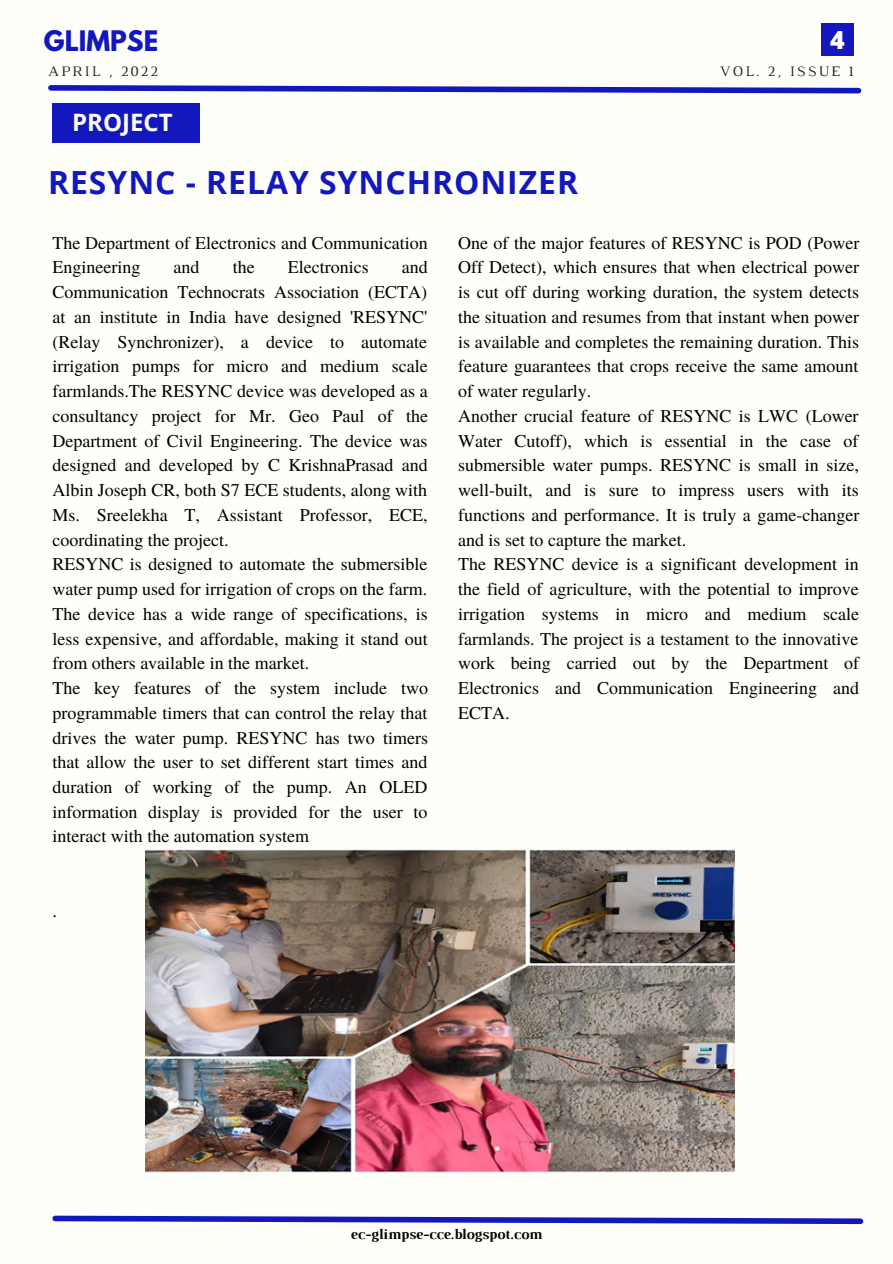
<style>
.page{position:relative;width:893px;height:1264px;background:#fff}
.page>*{position:absolute;margin:0;border:0;box-sizing:border-box;transform-origin:0 0}
.t1{font:700 31.95px "Open Sans";letter-spacing:.03em;color:#1218bd}
.t2{font:700 25.05px "League Spartan";color:#1218bd}
.t3{font:800 24.9px "Open Sans";color:#fffff9}
.t4{font:700 24px "Open Sans";color:#fffff9}
.t5{font:18px/24.8px "Te X Gyre Termes";color:#000;text-align:justify}
.t6{font:700 14.85px "Luthier";color:#000}
.t7{font:14.85px "Luthier";letter-spacing:.14em;color:#222}
</style>
<div class="page">
<div style="left:0;top:0;width:892px;height:1262px;background:#fffff9"></div>
<svg style="left:48px;top:85px;width:814px;height:9px"></svg>
<div style="left:52px;top:103px;width:148px;height:39px;background:#1218bd"></div>
<svg style="left:52px;top:1215px;width:812px;height:10px"></svg>
<div style="left:821px;top:23px;width:32px;height:32px;background:#1218bd"></div>
<img style="left:145px;top:849px;width:589px;height:324px">
<p class="t2" style="left:44px;top:28px;width:116px">GLIMPSE</p>
<p class="t3" style="left:830px;top:23px;width:16px">4</p>
<p class="t7" style="left:48px;top:65px;width:111px">APRIL , 2022</p>
<p class="t7" style="left:719px;top:65px;width:135px">VOL. 2, ISSUE 1</p>
<p class="t4" style="left:72px;top:106px;width:102px">PROJECT</p>
<p class="t1" style="left:48px;top:160px;width:531px">RESYNC - RELAY SYNCHRONIZER</p>
<p class="t5" style="left:52px;top:229px;width:377px">The Department of Electronics and Communication<br>Engineering</p>
<p class="t5" style="left:52px;top:254px;width:377px;text-indent:349px">and Communication Technocrats Association (ECTA) at an institute in India have designed 'RESYNC' (Relay Synchronizer), a device to automate irrigation pumps for micro and medium scale farmlands.The RESYNC device was developed as a consultancy project for Mr. Geo Paul of the Department of Civil Engineering. The device was designed and developed by C KrishnaPrasad and Albin Joseph CR, both S7 ECE students, along with Ms. Sreelekha T, Assistant Professor, ECE, coordinating the project.</p>
<p class="t5" style="left:52px;top:551px;width:377px">RESYNC is designed to automate the submersible water pump used for irrigation of crops on the farm.<br>The device has a wide range of specifications, is less expensive, and affordable, making it stand out from others available in the market.</p>
<p class="t5" style="left:52px;top:674px;width:377px">The key features of the system include two programmable timers that can control the relay that drives the water pump. RESYNC has two timers that allow the user to set different start times and duration of working of the pump. An OLED information display is provided for the user to interact with the automation system</p>
<p class="t5" style="left:173px;top:254px;width:27px">and</p>
<p class="t5" style="left:233px;top:254px;width:23px">the</p>
<p class="t5" style="left:288px;top:254px;width:82px">Electronics</p>
<p class="t5" style="left:52px;top:897px;width:6px">.</p>
<p class="t5" style="left:458px;top:229px;width:403px">One of the major features of RESYNC is POD (Power Off Detect), which ensures that when electrical power is cut off during working duration, the system detects the situation and resumes from that instant when power is available and completes the remaining duration. This feature guarantees that crops receive the same amount of water regularly.</p>
<p class="t5" style="left:458px;top:402px;width:403px">Another crucial feature of RESYNC is LWC (Lower Water Cutoff), which is essential in the case of submersible water pumps. RESYNC is small in size, well-built, and is sure to impress users with its functions and performance. It is truly a game-changer and is set to capture the market.</p>
<p class="t5" style="left:458px;top:551px;width:402px">The RESYNC device is a significant development in the field of agriculture, with the potential to improve irrigation systems in micro and medium scale farmlands. The project is a testament to the innovative work being carried out by the Department of Electronics and Communication Engineering and ECTA.</p>
<p class="t6" style="left:350px;top:1228px;width:193px">ec-glimpse-cce.blogspot.com</p>
</div>
